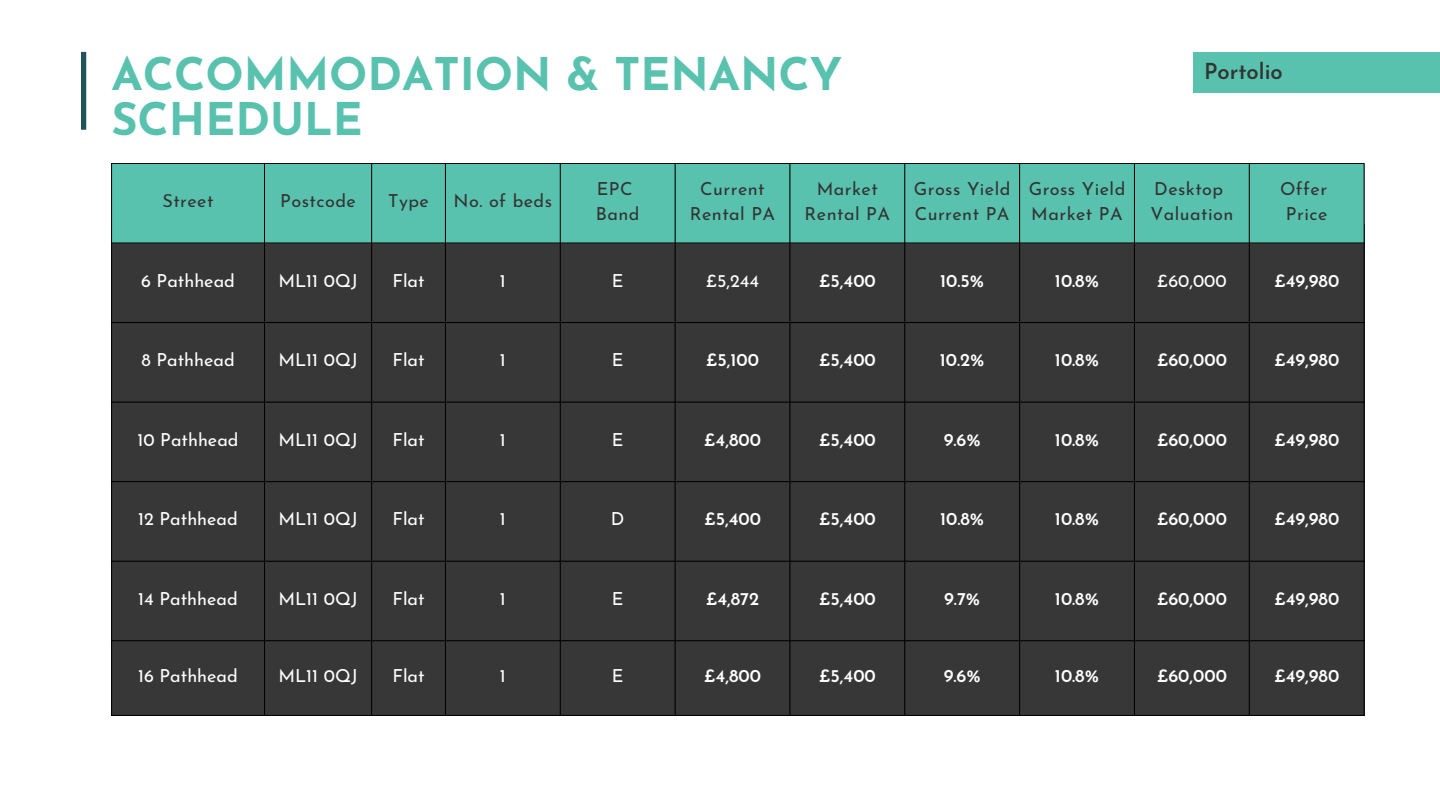
<style>
.page{position:relative;width:1440px;height:810px;background:#fff}
.page>*{position:absolute;margin:0;border:0;box-sizing:border-box;transform-origin:0 0}
.t1{font:700 45px/45px "Josefin Sans";color:#59c2af}
.t2{font:600 22px "Josefin Sans";color:#333}
.t3{font:600 18px "Josefin Sans";color:#fff}
.t4{font:18px "Josefin Sans";color:#fff}
.t5{font:18px/24.8px "Josefin Sans";letter-spacing:.025em;color:#333;text-align:center}
</style>
<div class="page">
<div style="left:111px;top:224px;width:1253px;height:492px;background:#373737"></div>
<div style="left:81px;top:52px;width:5px;height:78px;background:#20535a"></div>
<div style="left:112px;top:164px;width:1252px;height:79px;background:#59c2af"></div>
<hr style="left:111px;top:164px;width:1px;height:551px;background:#000">
<hr style="left:264px;top:164px;width:1px;height:551px;background:#000">
<hr style="left:371px;top:164px;width:1px;height:551px;background:#000">
<hr style="left:445px;top:164px;width:1px;height:551px;background:#000">
<hr style="left:560px;top:164px;width:1px;height:551px;background:#000">
<hr style="left:675px;top:164px;width:1px;height:551px;background:#000">
<hr style="left:790px;top:164px;width:1px;height:551px;background:#000">
<hr style="left:905px;top:164px;width:1px;height:551px;background:#000">
<hr style="left:1019px;top:164px;width:1px;height:551px;background:#000">
<hr style="left:1134px;top:164px;width:1px;height:551px;background:#000">
<hr style="left:1249px;top:164px;width:1px;height:551px;background:#000">
<hr style="left:1364px;top:164px;width:1px;height:551px;background:#000">
<hr style="left:111px;top:163px;width:1253px;height:1px;background:#000">
<hr style="left:111px;top:322px;width:1253px;height:1px;background:#000">
<hr style="left:111px;top:402px;width:1253px;height:1px;background:#000">
<hr style="left:111px;top:481px;width:1253px;height:1px;background:#000">
<hr style="left:111px;top:561px;width:1253px;height:1px;background:#000">
<hr style="left:111px;top:641px;width:1253px;height:1px;background:#000">
<hr style="left:111px;top:715px;width:1253px;height:1px;background:#000">
<hr style="left:111px;top:243px;width:1253px;height:1px;background:#000">
<div style="left:1193px;top:52px;width:247px;height:40px;background:#59c2af"></div>
<p class="t1" style="left:111px;top:56px;width:733px">ACCOMMODATION &amp; TENANCY<br>SCHEDULE</p>
<p class="t2" style="left:1204px;top:63px;width:80px">Portolio</p>
<h1 class="t5" style="left:162px;top:190px;width:53px">Street</h1>
<p class="t5" style="left:280px;top:190px;width:77px">Postcode</p>
<p class="t5" style="left:388px;top:190px;width:42px">Type</p>
<p class="t5" style="left:454px;top:190px;width:100px">No. of beds</p>
<p class="t5" style="left:597px;top:178px;width:37px">EPC</p>
<p class="t5" style="left:596px;top:203px;width:45px">Band</p>
<p class="t5" style="left:690px;top:178px;width:87px">Current<br>Rental PA</p>
<p class="t5" style="left:805px;top:178px;width:87px">Market<br>Rental PA</p>
<p class="t5" style="left:914px;top:178px;width:98px;text-align:left">Gross Yield<br>Current PA</p>
<p class="t5" style="left:1029px;top:178px;width:98px;text-align:left">Gross Yield<br>Market PA</p>
<p class="t5" style="left:1154px;top:178px;width:70px">Desktop</p>
<p class="t5" style="left:1150px;top:203px;width:84px">Valuation</p>
<p class="t5" style="left:1280px;top:178px;width:49px">Offer</p>
<p class="t5" style="left:1286px;top:203px;width:43px">Price</p>
<p class="t4" style="left:141px;top:273px;width:95px">6 Pathhead</p>
<p class="t4" style="left:278px;top:273px;width:81px">ML11 0QJ</p>
<p class="t4" style="left:392px;top:273px;width:34px">Flat</p>
<p class="t4" style="left:500px;top:273px;width:7px">1</p>
<p class="t4" style="left:612px;top:273px;width:13px">E</p>
<p class="t4" style="left:706px;top:273px;width:55px">£5,244</p>
<p class="t3" style="left:819px;top:273px;width:58px">£5,400</p>
<p class="t3" style="left:940px;top:273px;width:45px">10.5%</p>
<p class="t3" style="left:1055px;top:273px;width:46px">10.8%</p>
<p class="t4" style="left:1157px;top:273px;width:71px">£60,000</p>
<p class="t3" style="left:1274px;top:273px;width:67px">£49,980</p>
<p class="t4" style="left:141px;top:353px;width:95px">8 Pathhead</p>
<p class="t4" style="left:278px;top:353px;width:81px">ML11 0QJ</p>
<p class="t4" style="left:392px;top:353px;width:34px">Flat</p>
<p class="t4" style="left:500px;top:353px;width:7px">1</p>
<p class="t4" style="left:612px;top:353px;width:13px">E</p>
<p class="t3" style="left:706px;top:353px;width:55px">£5,100</p>
<p class="t3" style="left:819px;top:353px;width:58px">£5,400</p>
<p class="t3" style="left:940px;top:353px;width:46px">10.2%</p>
<p class="t3" style="left:1055px;top:353px;width:46px">10.8%</p>
<p class="t3" style="left:1157px;top:353px;width:72px">£60,000</p>
<p class="t3" style="left:1274px;top:353px;width:67px">£49,980</p>
<p class="t4" style="left:137px;top:432px;width:103px">10 Pathhead</p>
<p class="t4" style="left:278px;top:432px;width:81px">ML11 0QJ</p>
<p class="t4" style="left:392px;top:432px;width:34px">Flat</p>
<p class="t4" style="left:500px;top:432px;width:7px">1</p>
<p class="t4" style="left:612px;top:432px;width:13px">E</p>
<p class="t3" style="left:704px;top:432px;width:59px">£4,800</p>
<p class="t3" style="left:819px;top:432px;width:58px">£5,400</p>
<p class="t3" style="left:944px;top:432px;width:38px">9.6%</p>
<p class="t3" style="left:1055px;top:432px;width:46px">10.8%</p>
<p class="t3" style="left:1157px;top:432px;width:72px">£60,000</p>
<p class="t3" style="left:1274px;top:432px;width:67px">£49,980</p>
<p class="t4" style="left:138px;top:512px;width:101px">12 Pathhead</p>
<p class="t4" style="left:278px;top:512px;width:81px">ML11 0QJ</p>
<p class="t4" style="left:392px;top:512px;width:34px">Flat</p>
<p class="t4" style="left:500px;top:512px;width:7px">1</p>
<p class="t4" style="left:611px;top:512px;width:15px">D</p>
<p class="t3" style="left:704px;top:512px;width:58px">£5,400</p>
<p class="t3" style="left:819px;top:512px;width:58px">£5,400</p>
<p class="t3" style="left:940px;top:512px;width:46px">10.8%</p>
<p class="t3" style="left:1055px;top:512px;width:46px">10.8%</p>
<p class="t3" style="left:1157px;top:512px;width:72px">£60,000</p>
<p class="t3" style="left:1274px;top:512px;width:67px">£49,980</p>
<p class="t4" style="left:138px;top:591px;width:101px">14 Pathhead</p>
<p class="t4" style="left:278px;top:591px;width:81px">ML11 0QJ</p>
<p class="t4" style="left:392px;top:591px;width:34px">Flat</p>
<p class="t4" style="left:500px;top:591px;width:7px">1</p>
<p class="t4" style="left:612px;top:591px;width:13px">E</p>
<p class="t3" style="left:706px;top:591px;width:55px">£4,872</p>
<p class="t3" style="left:819px;top:591px;width:58px">£5,400</p>
<p class="t3" style="left:944px;top:591px;width:37px">9.7%</p>
<p class="t3" style="left:1055px;top:591px;width:46px">10.8%</p>
<p class="t3" style="left:1157px;top:591px;width:72px">£60,000</p>
<p class="t3" style="left:1274px;top:591px;width:67px">£49,980</p>
<p class="t4" style="left:138px;top:669px;width:101px">16 Pathhead</p>
<p class="t4" style="left:278px;top:669px;width:81px">ML11 0QJ</p>
<p class="t4" style="left:392px;top:669px;width:34px">Flat</p>
<p class="t4" style="left:500px;top:669px;width:7px">1</p>
<p class="t4" style="left:612px;top:669px;width:13px">E</p>
<p class="t3" style="left:704px;top:669px;width:59px">£4,800</p>
<p class="t3" style="left:819px;top:669px;width:58px">£5,400</p>
<p class="t3" style="left:944px;top:669px;width:38px">9.6%</p>
<p class="t3" style="left:1055px;top:669px;width:46px">10.8%</p>
<p class="t3" style="left:1157px;top:669px;width:72px">£60,000</p>
<p class="t3" style="left:1274px;top:669px;width:67px">£49,980</p>
</div>
